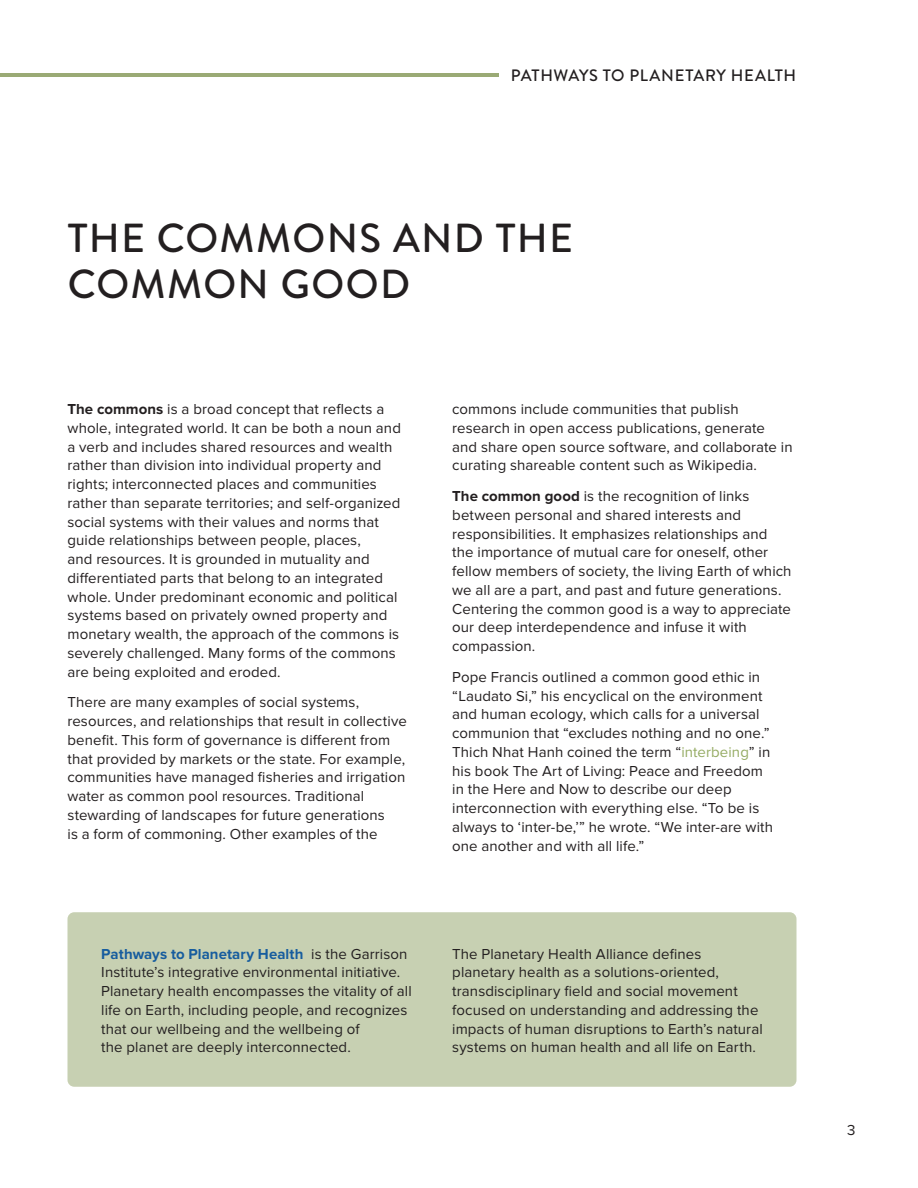
<style>
.page{position:relative;width:918px;height:1188px;background:#fff}
.page>*{position:absolute;margin:0;border:0;box-sizing:border-box;transform-origin:0 0}
.Heading_1{font:500 40.5px/46.5px "Brandon Grotesque";letter-spacing:.03em;color:#231f20}
.t1{font:500 16.5px "Brandon Grotesque";letter-spacing:.04em;color:#231f20}
.t2{font:15px/18.8px "Proxima Nova";letter-spacing:.005em;color:#231f20}
.s1{font-weight:700}
.s2{color:#95ab63}
.s3{font-weight:700;color:#175d9e}
</style>
<div class="page">
<hr style="left:0;top:73px;width:499px;height:4px;background:#9aaa75">
<div style="left:68px;top:912px;width:728px;height:175px;background:#c7d0b2;border-radius:7px"></div>
<p class="t1" style="left:511px;top:63px;width:287px">PATHWAYS TO PLANETARY HEALTH</p>
<p class="Heading_1" style="left:68px;top:215px;width:507px">THE COMMONS AND THE<br>COMMON GOOD</p>
<p class="t2" style="left:68px;top:400px;width:335px"><span class="s1">The commons</span> is a broad concept that reflects a whole, integrated world. It can be both a noun and a verb and includes shared resources and wealth rather than division into individual property and rights; interconnected places and communities rather than separate territories; and self-organized social systems with their values and norms that guide relationships between people, places,<br>and resources. It is grounded in mutuality and differentiated parts that belong to an integrated whole. Under predominant economic and political systems based on privately owned property and monetary wealth, the approach of the commons is severely challenged. Many forms of the commons are being exploited and eroded.</p>
<p class="t2" style="left:68px;top:693px;width:341px">There are many examples of social systems, resources, and relationships that result in collective benefit. This form of governance is different from that provided by markets or the state. For example, communities have managed fisheries and irrigation water as common pool resources. Traditional stewarding of landscapes for future generations<br>is a form of commoning. Other examples of the</p>
<p class="t2" style="left:452px;top:400px;width:342px">commons include communities that publish research in open access publications, generate and share open source software, and collaborate in curating shareable content such as Wikipedia.</p>
<p class="t2" style="left:452px;top:487px;width:341px"><span class="s1">The common good</span> is the recognition of links between personal and shared interests and responsibilities. It emphasizes relationships and the importance of mutual care for oneself, other fellow members of society, the living Earth of which we all are a part, and past and future generations.<br>Centering the common good is a way to appreciate our deep interdependence and infuse it with compassion.</p>
<p class="t2" style="left:452px;top:668px;width:322px">Pope Francis outlined a common good ethic in “Laudato Si,” his encyclical on the environment and human ecology, which calls for a universal communion that “excludes nothing and no one.” Thich Nhat Hanh coined the term “<span class="s2">interbeing</span>” in his book The Art of Living: Peace and Freedom in the Here and Now to describe our deep interconnection with everything else. “To be is always to ‘inter-be,’” he wrote. “We inter-are with one another and with all life.”</p>
<p class="t2" style="left:101px;top:944px;width:312px"><span class="s3">Pathways to Planetary Health</span> is the Garrison Institute’s integrative environmental initiative.<br>Planetary health encompasses the vitality of all life on Earth, including people, and recognizes that our wellbeing and the wellbeing of<br>the planet are deeply interconnected.</p>
<p class="t2" style="left:452px;top:944px;width:312px">The Planetary Health Alliance defines planetary health as a solutions-oriented, transdisciplinary field and social movement focused on understanding and addressing the impacts of human disruptions to Earth’s natural systems on human health and all life on Earth.</p>
<p class="t2" style="left:847px;top:1121px;width:10px">3</p>
</div>
